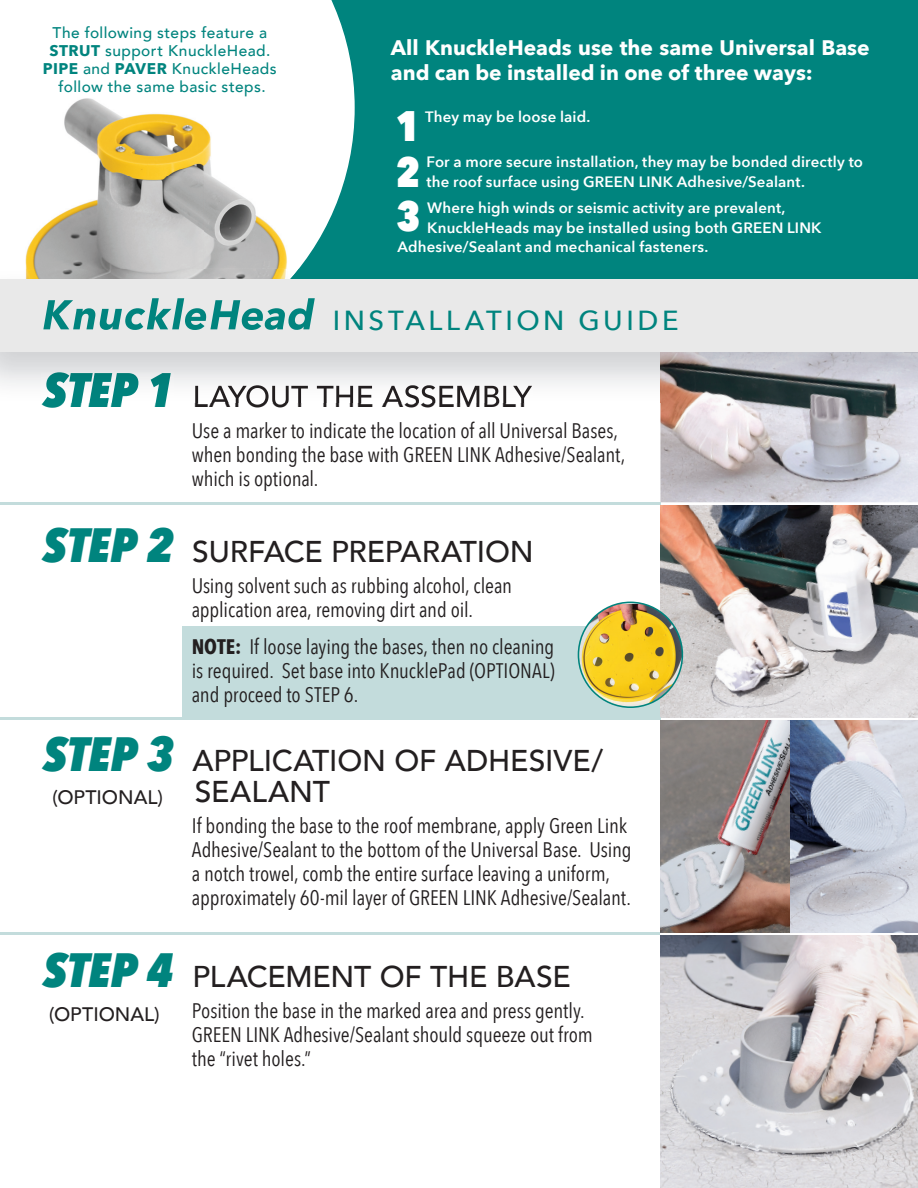
<style>
.page{position:relative;width:918px;height:1188px;background:#fff}
.page>*{position:absolute;margin:0;border:0;box-sizing:border-box;transform-origin:0 0}
.t1{font:800 42.6px "Avenir Next Condensed";color:#fff}
.t2{font:500 30px/30.8px "Avenir";letter-spacing:-.005em;color:#231f20}
.t3{font:500 27.45px "Avenir Next";letter-spacing:.13em;color:#00847e}
.t4{font:21px/24px "Avenir Next Condensed";letter-spacing:-.005em;color:#231f20}
.t5{font:700 21px/25.2px "Avenir Next";color:#fff}
.t6{font:500 19.5px "Avenir";color:#231f20}
.t7{font:500 15.45px/18px "Avenir";letter-spacing:.03em;color:#00847e;text-align:center}
.t8{font:600 15px/19.5px "Avenir Next";letter-spacing:.01em;color:#fff}
.s1{font-family:"Avenir Next";font-weight:700}
.s2{font-family:"Avenir Next Condensed";font-weight:800;font-style:italic;font-size:48px;color:#00847e}
.s3{font-weight:700}
</style>
<div class="page">
<div style="left:0;top:0;width:918px;height:292px;background:#00847e"></div>
<svg style="left:0;top:0;width:355px;height:269px;background:#e2e4da"></svg>
<div style="left:182px;top:627px;width:478px;height:92px;background:#c3dcdc"></div>
<img style="left:660px;top:403px;width:258px;height:99px">
<img style="left:660px;top:505px;width:258px;height:212px">
<img style="left:660px;top:935px;width:258px;height:253px">
<img style="left:578px;top:602px;width:105px;height:106px">
<img style="left:660px;top:720px;width:258px;height:212px">
<hr style="left:0;top:932px;width:660px;height:3px;background:#c3dcdc">
<hr style="left:0;top:502px;width:660px;height:3px;background:#c3dcdc">
<hr style="left:0;top:717px;width:660px;height:3px;background:#c3dcdc">
<img style="left:888px;top:352px;width:30px;height:52px">
<img style="left:0;top:269px;width:278px;height:10px">
<img style="left:278px;top:269px;width:21px;height:10px">
<img style="left:660px;top:352px;width:228px;height:51px">
<img style="left:42px;top:372px;width:131px;height:31px">
<img style="left:195px;top:385px;width:337px;height:18px">
<div style="left:0;top:279px;width:918px;height:73px;background:#e9e9e9"></div>
<svg style="left:43px;top:298px;width:272px;height:32px"></svg>
<p class="t7" style="left:43px;top:23px;width:235px">The following steps feature a<br><span class="s1">STRUT</span> support KnuckleHead.<br><span class="s1">PIPE</span> and <span class="s1">PAVER</span> KnuckleHeads follow the same basic steps.</p>
<p class="t5" style="left:391px;top:35px;width:480px">All KnuckleHeads use the same Universal Base and can be installed in one of three ways:</p>
<h1 class="t1" style="left:396px;top:100px;width:25px">1</h1>
<p class="t8" style="left:425px;top:106px;width:167px">They may be loose laid.</p>
<h1 class="t1" style="left:396px;top:145px;width:25px">2</h1>
<p class="t8" style="left:426px;top:152px;width:438px">For a more secure installation, they may be bonded directly to the roof surface using GREEN LINK Adhesive/Sealant.</p>
<h1 class="t1" style="left:397px;top:190px;width:25px">3</h1>
<p class="t8" style="left:427px;top:198px;width:360px">Where high winds or seismic activity are prevalent,</p>
<p class="t8" style="left:427px;top:217px;width:396px">KnuckleHeads may be installed using both GREEN LINK</p>
<p class="t8" style="left:397px;top:237px;width:313px">Adhesive/Sealant and mechanical fasteners.</p>
<h3 class="t3" style="left:333px;top:297px;width:347px">INSTALLATION GUIDE</h3>
<h2 class="t2" style="left:43px;top:380px;width:490px"><span class="s2">STEP 1</span> LAYOUT THE ASSEMBLY</h2>
<p class="t4" style="left:192px;top:417px;width:435px">Use a marker to indicate the location of all Universal Bases, when bonding the base with GREEN LINK Adhesive/Sealant, which is optional.</p>
<h2 class="t2" style="left:43px;top:535px;width:492px"><span class="s2">STEP 2</span> SURFACE PREPARATION</h2>
<p class="t4" style="left:192px;top:572px;width:322px">Using solvent such as rubbing alcohol, clean application area, removing dirt and oil.</p>
<p class="t4" style="left:192px;top:634px;width:364px;text-align:justify"><span class="s3">NOTE:</span> If loose laying the bases, then no cleaning is required. Set base into KnucklePad (OPTIONAL) and proceed to STEP 6.</p>
<h2 class="t2" style="left:195px;top:744px;width:410px;text-indent:-151px"><span class="s2">STEP 3</span> APPLICATION OF ADHESIVE/<br>SEALANT</h2>
<p class="t4" style="left:192px;top:812px;width:441px">If bonding the base to the roof membrane, apply Green Link Adhesive/Sealant to the bottom of the Universal Base. Using a notch trowel, comb the entire surface leaving a uniform, approximately 60-mil layer of GREEN LINK Adhesive/Sealant.</p>
<p class="t6" style="left:52px;top:781px;width:112px">(OPTIONAL)</p>
<h2 class="t2" style="left:43px;top:960px;width:529px"><span class="s2">STEP 4</span> PLACEMENT OF THE BASE</h2>
<p class="t4" style="left:192px;top:997px;width:403px">Position the base in the marked area and press gently.<br>GREEN LINK Adhesive/Sealant should squeeze out from the “rivet holes.”</p>
<p class="t6" style="left:49px;top:997px;width:112px">(OPTIONAL)</p>
</div>
